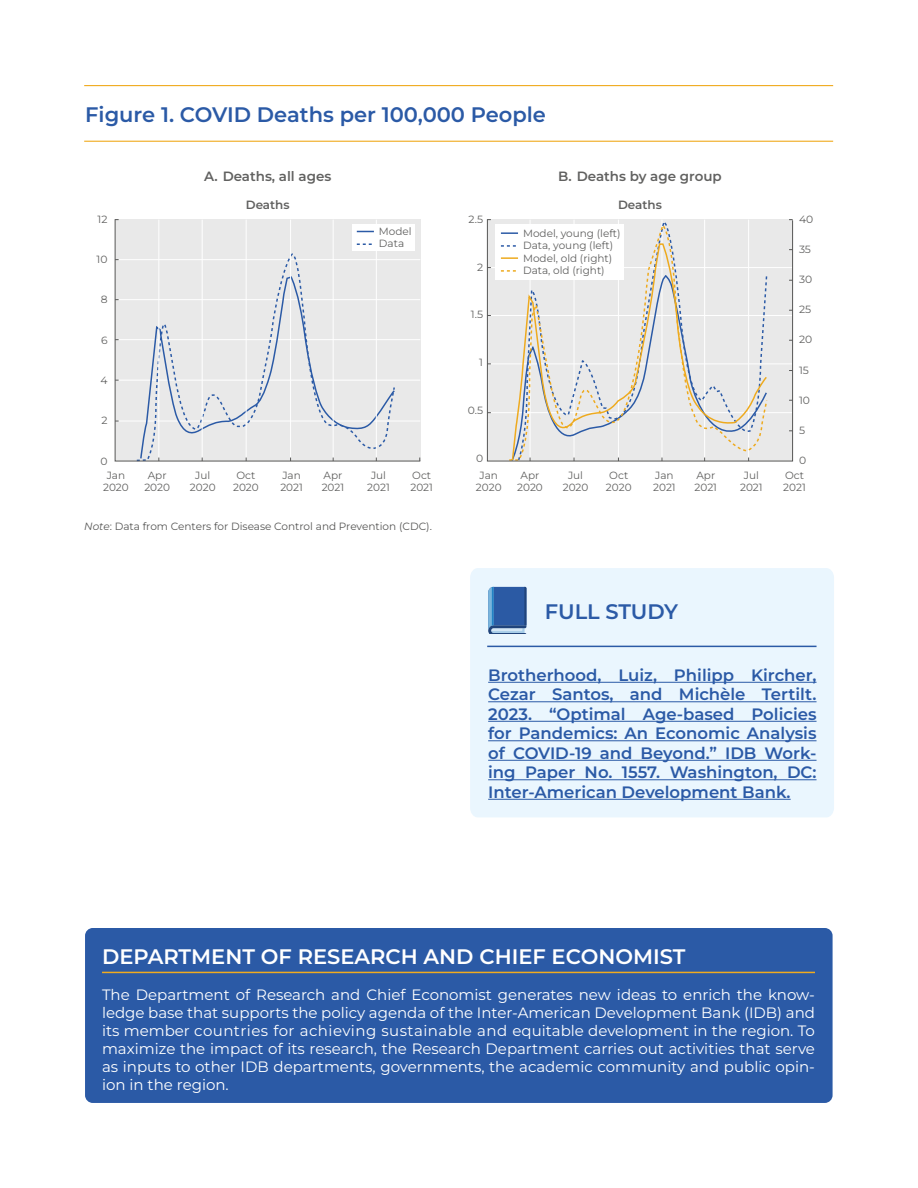
<style>
.page{position:relative;width:918px;height:1188px;background:#fff}
.page>*{position:absolute;margin:0;border:0;box-sizing:border-box;transform-origin:0 0}
.t1{font:600 21px "Montserrat";color:#2b5aa6}
.t2{font:600 21px "Montserrat";color:#fff}
.t3{font:600 16.5px/19.5px "Montserrat";color:#2b5aa6;text-align:justify}
.t4{font:15px/18px "Montserrat";color:#fff;text-align:justify}
.t5{font:600 13.5px "Montserrat";color:#616160}
.t6{font:600 12px "Montserrat";color:#616160}
.t7{font:10.5px/12px "Montserrat";color:#616160;text-align:center}
.t8{font:10.5px "Montserrat";color:#575756}
.s1{font-style:italic}
</style>
<div class="page">
<hr style="left:84px;top:141px;width:749px;height:1px;background:#f0ab1f">
<hr style="left:84px;top:85px;width:749px;height:1px;background:#f0ab1f">
<div style="left:85px;top:928px;width:748px;height:175px;background:#2b5aa6;border-radius:8px"></div>
<hr style="left:102px;top:972px;width:713px;height:1px;background:#f0ab1f">
<div style="left:470px;top:568px;width:364px;height:249px;background:#eaf6fe"></div>
<hr style="left:488px;top:682px;width:329px;height:1px;background:#2b5aa6">
<hr style="left:488px;top:701px;width:329px;height:1px;background:#2b5aa6">
<hr style="left:488px;top:721px;width:329px;height:1px;background:#2b5aa6">
<hr style="left:488px;top:740px;width:329px;height:1px;background:#2b5aa6">
<hr style="left:488px;top:760px;width:329px;height:1px;background:#2b5aa6">
<hr style="left:488px;top:779px;width:329px;height:1px;background:#2b5aa6">
<hr style="left:488px;top:799px;width:303px;height:1px;background:#2b5aa6">
<svg style="left:488px;top:587px;width:38px;height:47px;background:#3f6dac"></svg>
<hr style="left:487px;top:646px;width:330px;height:1px;background:#2b5aa6">
<svg style="left:114px;top:219px;width:307px;height:243px;background:#e4e5e7"></svg>
<svg style="left:487px;top:219px;width:306px;height:243px;background:#dededc"></svg>
<h1 class="t1" style="left:85px;top:101px;width:462px">Figure 1. COVID Deaths per 100,000 People</h1>
<p class="t5" style="left:204px;top:168px;width:129px">A. Deaths, all ages</p>
<p class="t5" style="left:558px;top:168px;width:165px">B. Deaths by age group</p>
<p class="t7" style="left:98px;top:213px;width:11px">12</p>
<p class="t7" style="left:97px;top:253px;width:12px">10</p>
<p class="t7" style="left:101px;top:293px;width:8px">8</p>
<p class="t7" style="left:101px;top:334px;width:8px">6</p>
<p class="t7" style="left:101px;top:374px;width:9px">4</p>
<p class="t7" style="left:102px;top:414px;width:8px">2</p>
<p class="t7" style="left:101px;top:455px;width:9px">0</p>
<p class="t6" style="left:246px;top:196px;width:45px">Deaths</p>
<p class="t6" style="left:618px;top:196px;width:45px">Deaths</p>
<p class="t7" style="left:469px;top:213px;width:16px">2.5</p>
<p class="t7" style="left:379px;top:225px;width:34px;text-align:left">Model<br>Data</p>
<p class="t7" style="left:523px;top:226px;width:99px;text-align:left">Model, young (left)<br>Data, young (left)</p>
<p class="t7" style="left:523px;top:252px;width:91px;text-align:left">Model, old (right)<br>Data, old (right)</p>
<p class="t7" style="left:477px;top:261px;width:8px">2</p>
<p class="t7" style="left:471px;top:308px;width:14px">1.5</p>
<p class="t7" style="left:479px;top:356px;width:5px">1</p>
<p class="t7" style="left:468px;top:404px;width:17px">0.5</p>
<p class="t7" style="left:476px;top:452px;width:9px">0</p>
<p class="t7" style="left:799px;top:213px;width:16px">40</p>
<p class="t7" style="left:799px;top:243px;width:14px">35</p>
<p class="t7" style="left:799px;top:273px;width:15px">30</p>
<p class="t7" style="left:799px;top:303px;width:14px">25</p>
<p class="t7" style="left:799px;top:333px;width:15px">20</p>
<p class="t7" style="left:799px;top:364px;width:11px">15</p>
<p class="t7" style="left:799px;top:394px;width:12px">10</p>
<p class="t7" style="left:799px;top:424px;width:8px">5</p>
<p class="t7" style="left:799px;top:454px;width:9px">0</p>
<p class="t7" style="left:144px;top:469px;width:27px">Apr<br>2020</p>
<p class="t7" style="left:190px;top:469px;width:27px">Jul<br>2020</p>
<p class="t7" style="left:233px;top:469px;width:27px">Oct<br>2020</p>
<p class="t7" style="left:322px;top:469px;width:24px;text-align:left">Apr<br>2021</p>
<p class="t7" style="left:367px;top:469px;width:24px">Jul<br>2021</p>
<p class="t7" style="left:410px;top:469px;width:24px;text-align:left">Oct<br>2021</p>
<p class="t7" style="left:476px;top:469px;width:27px">Jan<br>2020</p>
<p class="t7" style="left:653px;top:469px;width:24px;text-align:left">Jan<br>2021</p>
<p class="t7" style="left:517px;top:469px;width:27px">Apr<br>2020</p>
<p class="t7" style="left:563px;top:469px;width:27px">Jul<br>2020</p>
<p class="t7" style="left:606px;top:469px;width:27px">Oct<br>2020</p>
<p class="t7" style="left:695px;top:469px;width:24px;text-align:left">Apr<br>2021</p>
<p class="t7" style="left:740px;top:469px;width:24px">Jul<br>2021</p>
<p class="t7" style="left:783px;top:469px;width:24px;text-align:left">Oct<br>2021</p>
<p class="t7" style="left:103px;top:469px;width:27px">Jan<br>2020</p>
<p class="t7" style="left:280px;top:469px;width:24px;text-align:left">Jan<br>2021</p>
<p class="t8" style="left:84px;top:519px;width:349px"><span class="s1">Note</span>: Data from Centers for Disease Control and Prevention (CDC).</p>
<h1 class="t1" style="left:545px;top:597px;width:135px">FULL STUDY</h1>
<p class="t3" style="left:488px;top:665px;width:330px">Brotherhood, Luiz, Philipp Kircher, Cezar Santos, and Michèle Tertilt.<br>2023. “Optimal Age-based Policies for Pandemics: An Economic Analysis of COVID-19 and Beyond.” IDB Work&shy;ing Paper No. 1557. Washington, DC:<br>Inter-American Development Bank.</p>
<h1 class="t2" style="left:102px;top:943px;width:585px">DEPARTMENT OF RESEARCH AND CHIEF ECONOMIST</h1>
<p class="t4" style="left:102px;top:985px;width:714px">The Department of Research and Chief Economist generates new ideas to enrich the know&shy;ledge base that supports the policy agenda of the Inter-American Development Bank (IDB) and its member countries for achieving sustainable and equitable development in the region. To maximize the impact of its research, the Research Department carries out activities that serve as inputs to other IDB departments, governments, the academic community and public opin&shy;ion in the region.</p>
</div>
